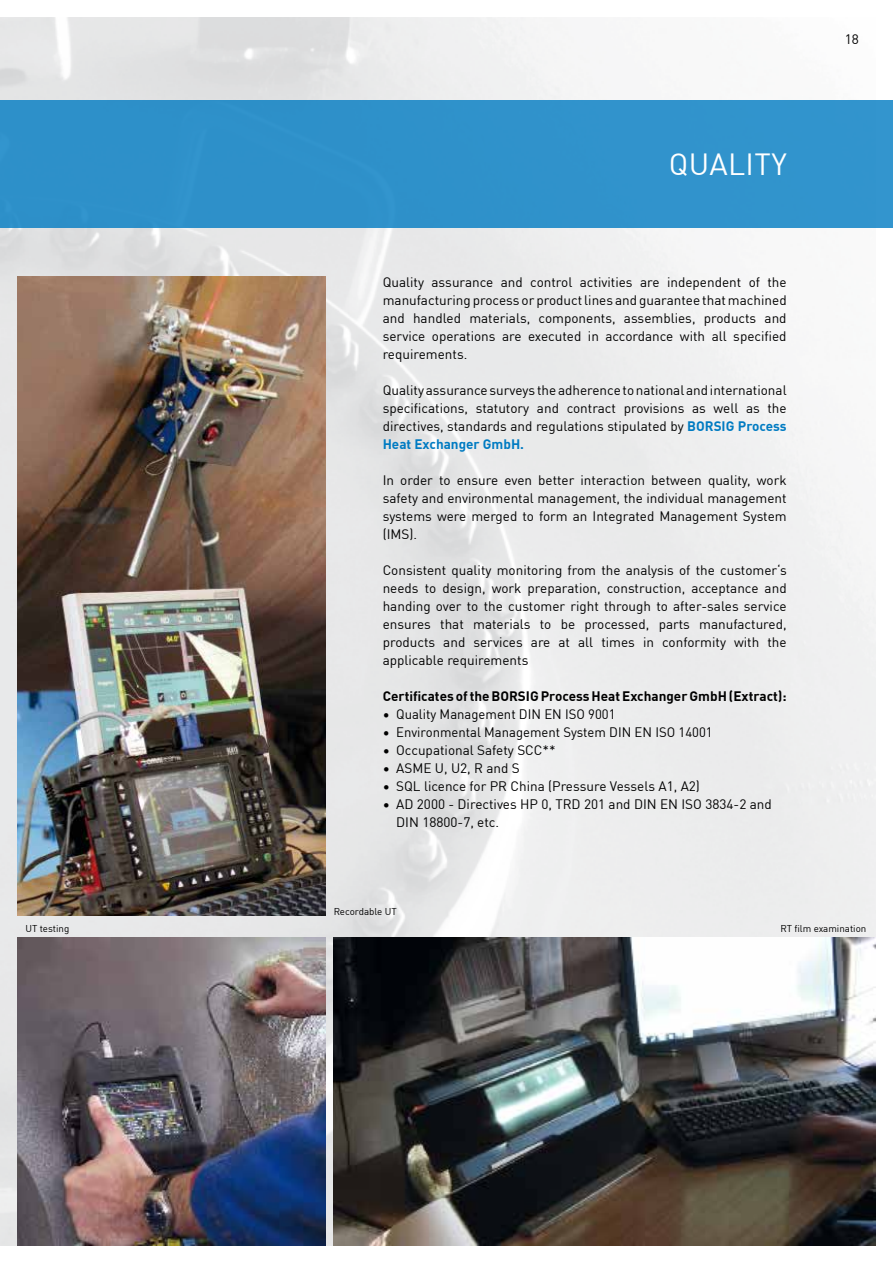
<style>
.page{position:relative;width:893px;height:1263px;background:#fff}
.page>*{position:absolute;margin:0;border:0;box-sizing:border-box;transform-origin:0 0}
.t1{font:30px "DIN Pro";letter-spacing:.01em;color:#fff}
.t2{font:13.5px/18px "DIN Pro";color:#000;text-align:justify}
.t3{font:700 13.5px "DIN Pro";color:#000}
.t4{font:9.75px "DIN Pro";color:#000}
.s1{font-weight:700;color:#007bc2}
</style>
<div class="page">
<img style="left:0;top:17px;width:876px;height:1229px">
<div style="left:0;top:100px;width:893px;height:127px;background:#2f91ca"></div>
<img style="left:17px;top:276px;width:308px;height:639px">
<img style="left:17px;top:938px;width:308px;height:308px">
<img style="left:334px;top:938px;width:542px;height:308px">
<h1 class="t1" style="left:669px;top:141px;width:119px">QUALITY</h1>
<p class="t2" style="left:383px;top:272px;width:405px">Quality assurance and control activities are independent of the manufacturing process or product lines and guarantee that machined and handled materials, components, assemblies, products and service operations are executed in accordance with all specified requirements.</p>
<p class="t2" style="left:383px;top:380px;width:405px">Quality assurance surveys the adherence to national and international specifications, statutory and contract provisions as well as the directives, standards and regulations stipulated by <span class="s1">BORSIG Process Heat Exchanger GmbH.</span></p>
<p class="t2" style="left:383px;top:470px;width:405px">In order to ensure even better interaction between quality, work safety and environmental management, the individual management systems were merged to form an Integrated Management System (IMS).</p>
<p class="t2" style="left:383px;top:560px;width:405px">Consistent quality monitoring from the analysis of the customer‘s needs to design, work preparation, construction, acceptance and handing over to the customer right through to after-sales service ensures that materials to be processed, parts manufactured, products and services are at all times in conformity with the applicable requirements</p>
<p class="t3" style="left:383px;top:685px;width:405px">Certificates of the BORSIG Process Heat Exchanger GmbH (Extract):</p>
<p class="t2" style="left:383px;top:704px;width:234px">• Quality Management DIN EN ISO 9001</p>
<p class="t2" style="left:383px;top:722px;width:331px">• Environmental Management System DIN EN ISO 14001</p>
<p class="t2" style="left:383px;top:740px;width:174px">• Occupational Safety SCC**</p>
<p class="t2" style="left:383px;top:758px;width:139px">• ASME U, U2, R and S</p>
<p class="t2" style="left:383px;top:776px;width:319px">• SQL licence for PR China (Pressure Vessels A1, A2)</p>
<p class="t2" style="left:396px;top:794px;width:377px;text-indent:-14px">• AD 2000 - Directives HP 0, TRD 201 and DIN EN ISO 3834-2 and<br>DIN 18800-7, etc.</p>
<p class="t4" style="left:334px;top:904px;width:65px">Recordable UT</p>
<p class="t2" style="left:845px;top:30px;width:16px">18</p>
<p class="t4" style="left:26px;top:921px;width:45px">UT testing</p>
<p class="t4" style="left:781px;top:921px;width:87px">RT film examination</p>
</div>
